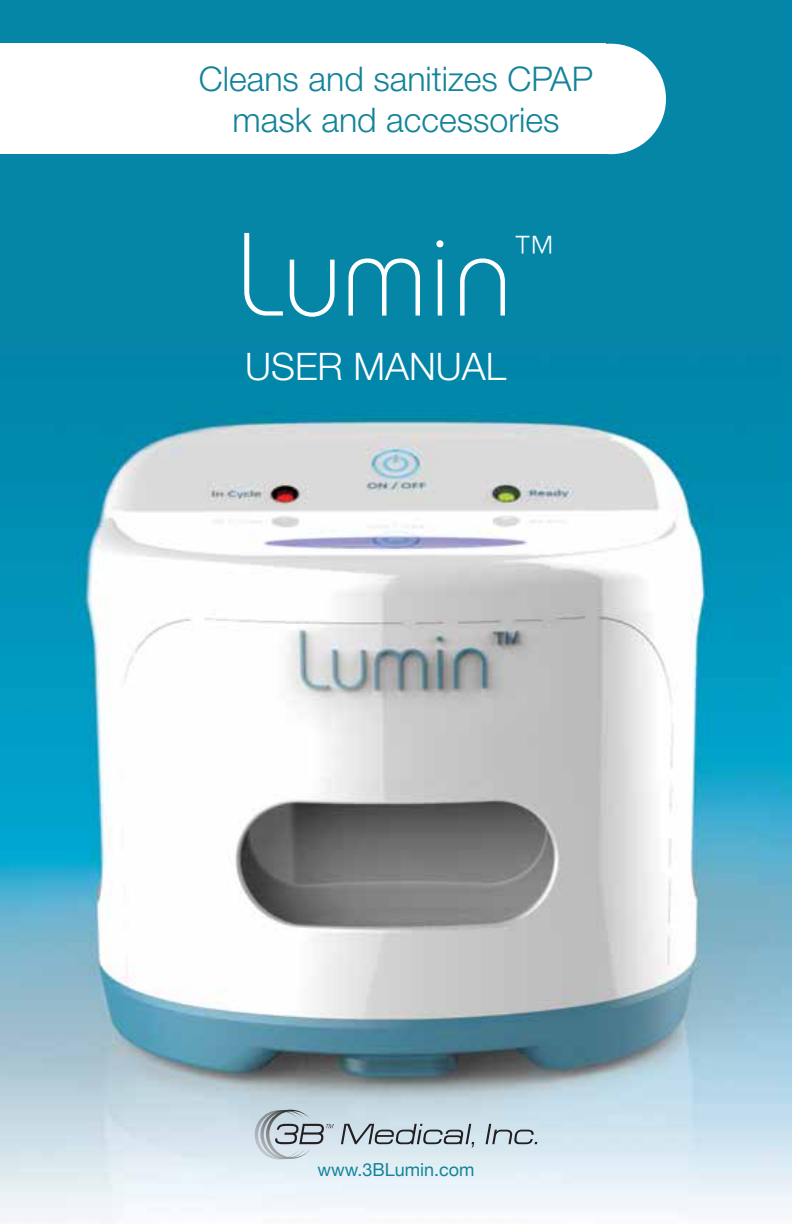
<style>
.page{position:relative;width:792px;height:1224px;background:#fff}
.page>*{position:absolute;margin:0;border:0;box-sizing:border-box;transform-origin:0 0}
.t1{font:300 118px "Bauhaus Std";color:#fff}
.t2{font:300 43.2px "Bauhaus Std";color:#fff}
.t3{font:300 38px "Helvetica Neue";color:#fff}
.t4{font:300 34px/40.8px "Helvetica Neue";color:#138499;text-align:center}
.t5{font:18px "Helvetica Neue";color:#138499}
</style>
<div class="page">
<img style="left:0;top:0;width:792px;height:1221px">
<svg style="left:255px;top:1108px;width:79px;height:54px;background:#b9c5cd"></svg>
<svg style="left:341px;top:1124px;width:133px;height:23px;background:#a8b5bd"></svg>
<svg style="left:486px;top:1124px;width:51px;height:20px"></svg>
<div style="left:0;top:44px;width:606px;height:110px;background:#fff"></div>
<div style="left:556px;top:44px;width:110px;height:110px;background:#fff;border-radius:50%"></div>
<p class="t4" style="left:199px;top:58px;width:396px">Cleans and sanitizes CPAP mask and accessories</p>
<h1 class="t1" style="left:237px;top:205px;width:277px">Lumin</h1>
<p class="t2" style="left:512px;top:226px;width:44px">™</p>
<p class="t3" style="left:245px;top:344px;width:263px">USER MANUAL</p>
<p class="t5" style="left:317px;top:1157px;width:159px">www.3BLumin.com</p>
</div>
